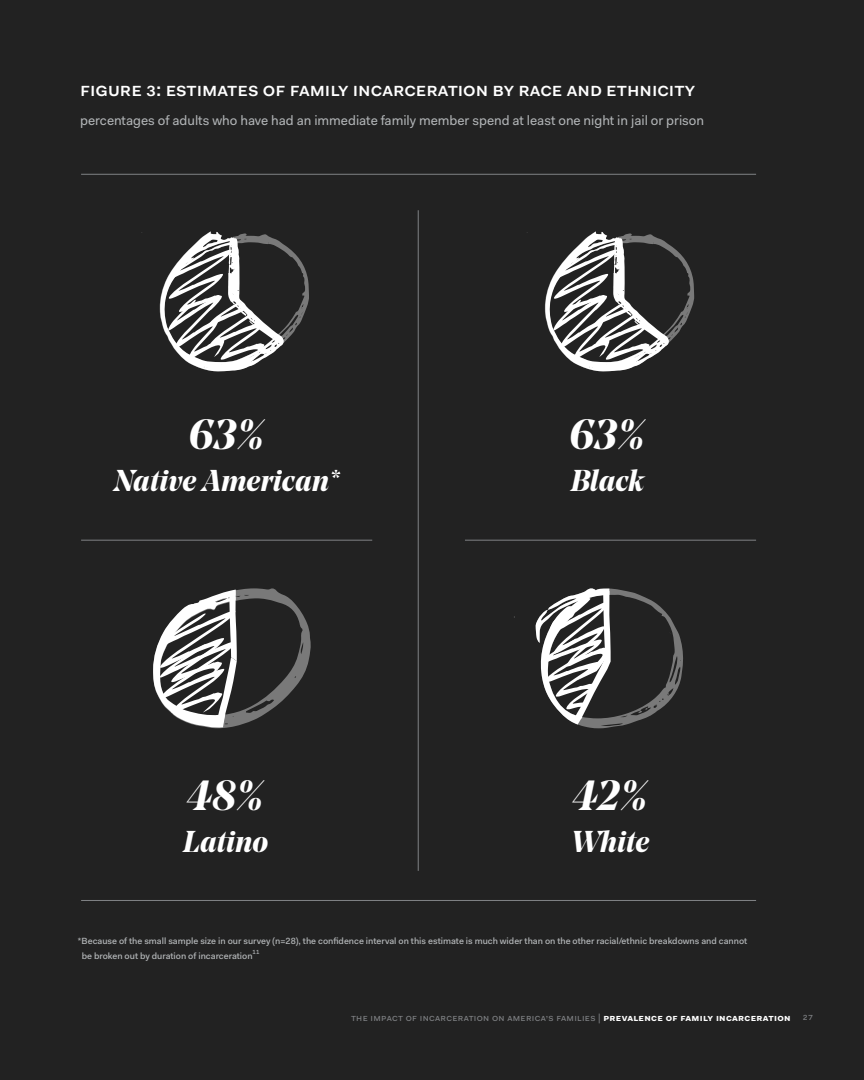
<style>
.page{position:relative;width:864px;height:1080px;background:#222}
.page>*{position:absolute;margin:0;border:0;box-sizing:border-box;transform-origin:0 0}
.t1{font:italic 700 42px "Noe Display";color:#fff}
.t2{font:italic 700 30px "Noe Display";color:#fff}
.t3{font:500 19.5px "Fakt Pro";color:#fff}
.t4{font:13.5px "Fakt Pro";color:#b1b4b6}
.t5{font:9.75px "Fakt Pro";letter-spacing:.03em;color:#808285}
.t6{font:500 9px/15px "Fakt Pro";color:#b1b4b6}
.t7{font:500 6px "Fakt Pro";color:#b1b4b6}
.s1{font-weight:400}
.s2{font-weight:700;color:#fff}
</style>
<div class="page">
<svg style="left:160px;top:231px;width:149px;height:141px"></svg>
<svg style="left:545px;top:231px;width:149px;height:141px"></svg>
<hr style="left:418px;top:210px;width:1px;height:661px;background:#808285">
<hr style="left:81px;top:540px;width:291px;height:1px;background:#808285">
<hr style="left:465px;top:540px;width:291px;height:1px;background:#808285">
<hr style="left:81px;top:174px;width:675px;height:1px;background:#808285">
<hr style="left:81px;top:900px;width:675px;height:1px;background:#808285">
<svg style="left:536px;top:588px;width:147px;height:140px"></svg>
<svg style="left:153px;top:588px;width:158px;height:140px"></svg>
<h3 class="t3" style="left:80px;top:76px;width:617px">figure 3: estimates of family incarceration by race and ethnicity</h3>
<h3 class="t4" style="left:80px;top:111px;width:625px">percentages of adults who have had an immediate family member spend at least one night in jail or prison</h3>
<h1 class="t1" style="left:189px;top:408px;width:78px">63%</h1>
<h2 class="t2" style="left:114px;top:461px;width:227px">Native American<span class="s1">*</span></h2>
<h1 class="t1" style="left:187px;top:769px;width:79px">48%</h1>
<h2 class="t2" style="left:183px;top:823px;width:87px">Latino</h2>
<h1 class="t1" style="left:569px;top:408px;width:78px">63%</h1>
<h2 class="t2" style="left:571px;top:461px;width:75px">Black</h2>
<h1 class="t1" style="left:573px;top:769px;width:77px">42%</h1>
<h2 class="t2" style="left:572px;top:823px;width:80px">White</h2>
<p class="t6" style="left:82px;top:933px;width:667px;text-indent:-4px">*Because of the small sample size in our survey (n=28), the confidence interval on this estimate is much wider than on the other racial/ethnic breakdowns and cannot be broken out by duration of incarceration</p>
<p class="t7" style="left:253px;top:948px;width:8px">11</p>
<p class="t5" style="left:351px;top:1011px;width:441px">the impact of incarceration on america’s families | <span class="s2">prevalence of family incarceration</span></p>
<p class="t5" style="left:803px;top:1010px;width:12px">27</p>
</div>
